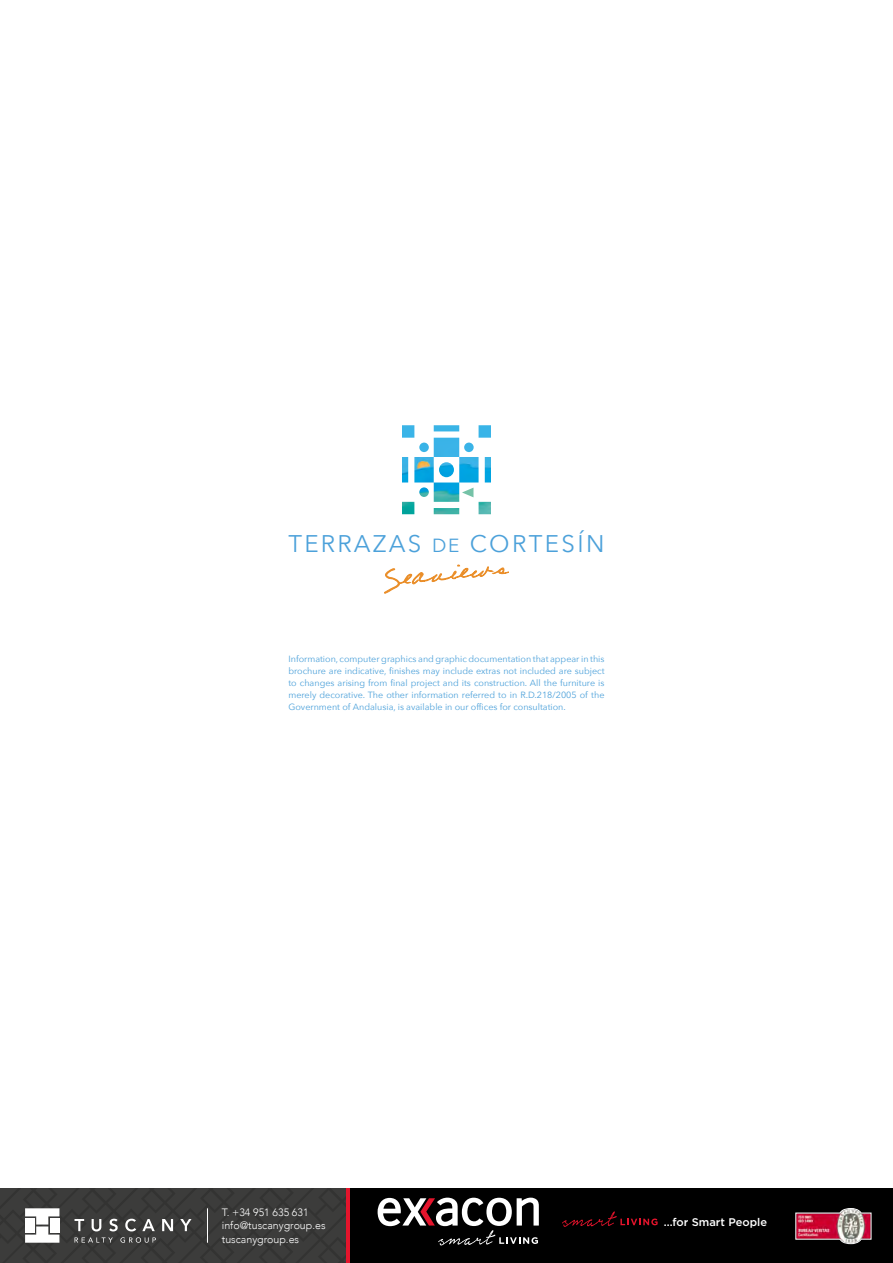
<style>
.page{position:relative;width:893px;height:1263px;background:#fff}
.page>*{position:absolute;margin:0;border:0;box-sizing:border-box;transform-origin:0 0}
.t1{font:24px "Avenir Next";letter-spacing:.09em;color:#4ca1da}
.t2{font:500 11.1px "Gotham";color:#fff}
.t3{font:300 10.65px/13.6px "Avenir";color:#fff}
.t4{font:9px/12px "Avenir Next";color:#4ca1da;text-align:justify}
.s1{font-size:19.05px}
</style>
<div class="page">
<svg style="left:384px;top:565px;width:125px;height:29px"></svg>
<img style="left:402px;top:425px;width:89px;height:89px">
<svg style="left:462px;top:488px;width:11px;height:9px"></svg>
<div style="left:221px;top:1188px;width:672px;height:75px;background:#000"></div>
<svg style="left:795px;top:1208px;width:77px;height:36px"></svg>
<svg style="left:0;top:1188px;width:346px;height:75px;background:#444443"></svg>
<div style="left:25px;top:1218px;width:9px;height:15px;background:#fff"></div>
<hr style="left:346px;top:1188px;width:4px;height:75px;background:#e4142c">
<svg style="left:562px;top:1211px;width:96px;height:16px"></svg>
<svg style="left:378px;top:1197px;width:161px;height:48px"></svg>
<h1 class="t1" style="left:289px;top:523px;width:317px">TERRAZAS <span class="s1">DE</span> CORTESÍN</h1>
<p class="t4" style="left:288px;top:653px;width:318px">Information, computer graphics and graphic documentation that appear in this brochure are indicative, finishes may include extras not included are subject to changes arising from final project and its construction. All the furniture is merely decorative. The other information referred to in R.D.218/2005 of the Government of Andalusia, is available in our offices for consultation.</p>
<p class="t3" style="left:222px;top:1205px;width:105px">T. +34 951 635 631 info@tuscanygroup.es tuscanygroup.es</p>
<p class="t2" style="left:664px;top:1215px;width:105px">...for Smart People</p>
</div>
